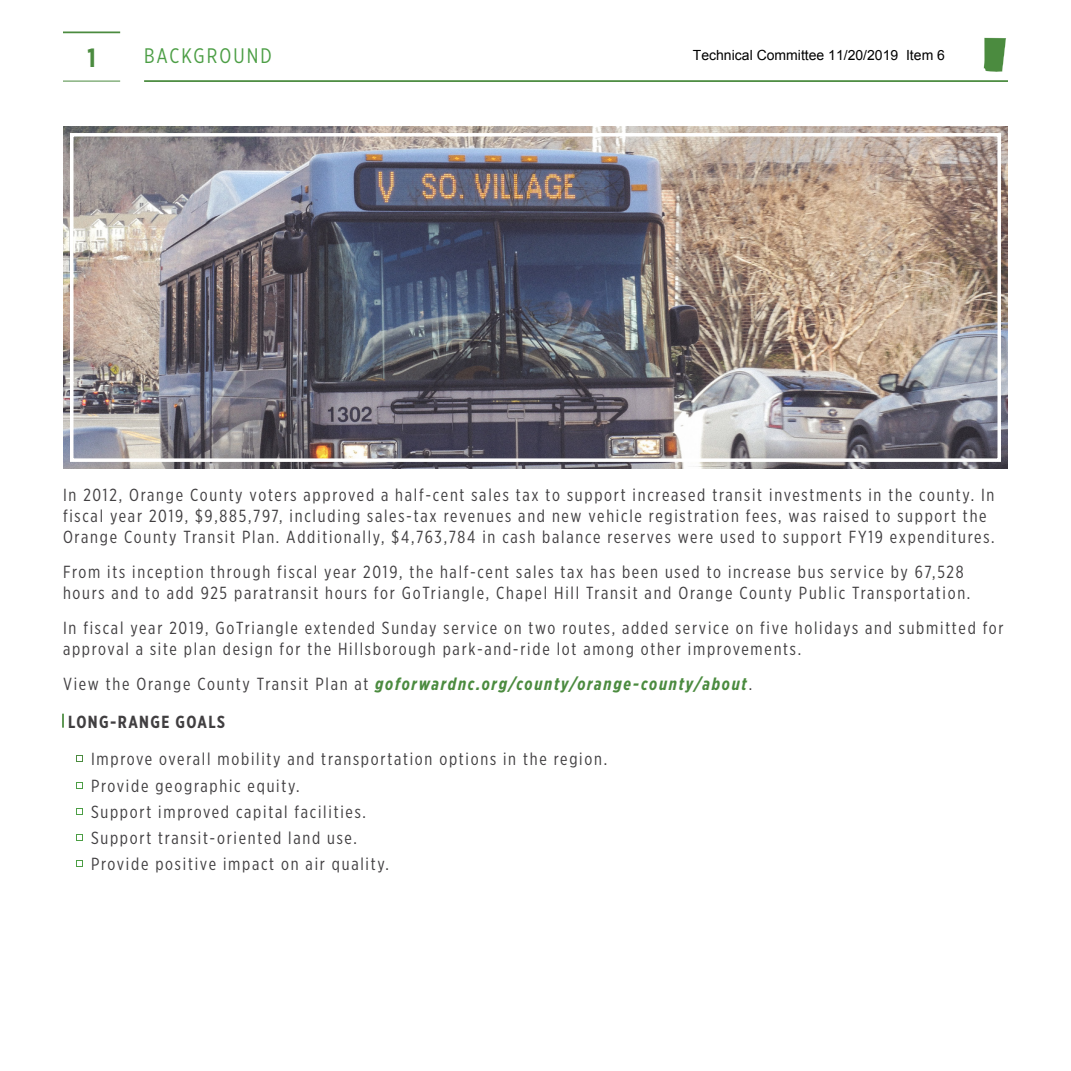
<style>
.page{position:relative;width:1071px;height:1071px;background:#fff}
.page>*{position:absolute;margin:0;border:0;box-sizing:border-box;transform-origin:0 0}
.t1{font:700 26.25px "Gotham X Narrow";color:#4b8b3f}
.t2{font:21px "Gotham X Narrow";letter-spacing:.1em;color:#4c9e45}
.t3{font:17.5px/21px "Gotham X Narrow";letter-spacing:.1em;color:#413f41}
.t4{font:italic 700 17.5px "Gotham X Narrow";letter-spacing:.1em;color:#4b8b3f}
.t5{font:700 17.5px "Gotham X Narrow";letter-spacing:.08em;color:#413f41}
.t6{font:14px "Arial";color:#000}
.s1{font-weight:400;font-style:normal;color:#413f41}
</style>
<div class="page">
<hr style="left:144px;top:80px;width:864px;height:2px;background:#4b8b3f">
<hr style="left:63px;top:32px;width:57px;height:1px;background:#4b8b3f">
<hr style="left:63px;top:81px;width:57px;height:1px;background:#4b8b3f">
<img style="left:63px;top:126px;width:945px;height:343px">
<div style="left:70px;top:133px;width:931px;height:329px;border:4px solid #fff"></div>
<svg style="left:984px;top:38px;width:22px;height:34px"></svg>
<svg style="left:62px;top:714px;width:2px;height:14px"></svg>
<p class="t1" style="left:87px;top:42px;width:10px">1</p>
<p class="t2" style="left:144px;top:43px;width:129px">BACKGROUND</p>
<p class="t6" style="left:693px;top:46px;width:254px">Technical Committee 11/20/2019 Item 6</p>
<p class="t3" style="left:63px;top:484px;width:933px">In 2012, Orange County voters approved a half-cent sales tax to support increased transit investments in the county. In fiscal year 2019, $9,885,797, including sales-tax revenues and new vehicle registration fees, was raised to support the<br>Orange County Transit Plan. Additionally, $4,763,784 in cash balance reserves were used to support FY19 expenditures.</p>
<p class="t3" style="left:63px;top:561px;width:909px">From its inception through fiscal year 2019, the half-cent sales tax has been used to increase bus service by 67,528 hours and to add 925 paratransit hours for GoTriangle, Chapel Hill Transit and Orange County Public Transportation.</p>
<p class="t3" style="left:63px;top:617px;width:942px">In fiscal year 2019, GoTriangle extended Sunday service on two routes, added service on five holidays and submitted for approval a site plan design for the Hillsborough park-and-ride lot among other improvements.</p>
<p class="t4" style="left:63px;top:673px;width:691px"><span class="s1">View the Orange County Transit Plan at</span> goforwardnc.org/county/orange-county/about<span class="s1">.</span></p>
<p class="t5" style="left:68px;top:711px;width:158px">LONG-RANGE GOALS</p>
<p class="t3" style="left:75px;top:749px;width:533px">• Improve overall mobility and transportation options in the region.</p>
<p class="t3" style="left:75px;top:775px;width:226px">• Provide geographic equity.</p>
<p class="t3" style="left:75px;top:801px;width:292px">• Support improved capital facilities.</p>
<p class="t3" style="left:75px;top:827px;width:283px">• Support transit-oriented land use.</p>
<p class="t3" style="left:75px;top:854px;width:315px">• Provide positive impact on air quality.</p>
</div>
